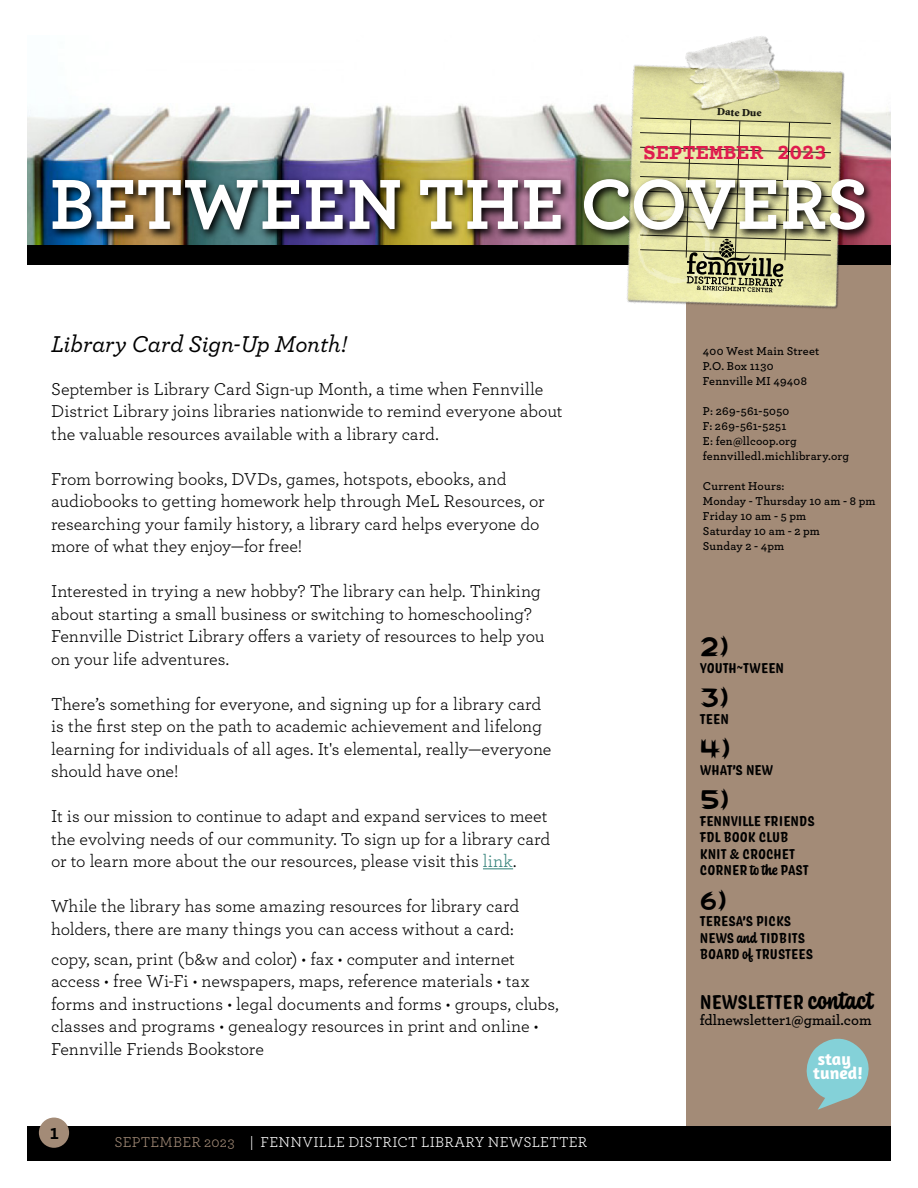
<style>
.page{position:relative;width:918px;height:1188px;background:#fff}
.page>*{position:absolute;margin:0;border:0;box-sizing:border-box;transform-origin:0 0}
.t1{font:700 74.25px "Archer Pro";letter-spacing:.005em;color:#fff}
.t2{font:27px "Abigail";color:#000}
.t3{font:italic 500 24px "Archer Pro";letter-spacing:-.005em;color:#000}
.t4{font:700 22.5px "Courier Prime";letter-spacing:-.015em;color:#df1c4e}
.t5{font:700 21px "Coniferous";color:#000}
.t6{font:700 21px "Archer Pro";color:#000}
.t7{font:18px/22.5px "Archer Pro";letter-spacing:-.005em;color:#000}
.t8{font:700 17.4px/13.6px "Amaranth";color:#fff}
.t9{font:700 15px/16.5px "Coniferous";color:#000}
.t10{font:15px "Archer Pro";letter-spacing:.015em;color:#fff}
.t11{font:600 15px "Archer Pro";color:#000}
.t12{font:600 12px/15px "Archer Pro";letter-spacing:.02em;color:#000}
.t13{font:900 10.8px "Minion Std";color:#000;scale:1.04 1}
.s1{color:#328078}
.s2{color:#a38b77}
.s3{color:#000}
.s4{font-size:25.5px}
</style>
<div class="page">
<div style="left:687px;top:27px;width:204px;height:1134px;background:#a38b77"></div>
<div style="left:27px;top:1126px;width:864px;height:35px;background:#000"></div>
<div style="left:39px;top:1118px;width:30px;height:30px;background:#a38b77;border-radius:50%"></div>
<div style="left:27px;top:0;width:864px;height:264px;background:#fff"></div>
<img style="left:27px;top:104px;width:864px;height:141px">
<div style="left:27px;top:245px;width:864px;height:20px;background:#000"></div>
<img style="left:605px;top:36px;width:271px;height:278px">
<img style="left:48px;top:175px;width:827px;height:66px">
<svg style="left:636px;top:118px;width:195px;height:181px"></svg>
<hr style="left:483px;top:868px;width:30px;height:1px;background:#328078">
<svg style="left:806px;top:1038px;width:63px;height:72px"></svg>
<p class="t13" style="left:717px;top:106px;width:44px;rotate:2deg">Date Due</p>
<p class="t4" style="left:643px;top:139px;width:186px">SEPTEMBER 2023</p>
<h1 class="t1" style="left:50px;top:146px;width:820px">BETWEEN THE COVERS</h1>
<h3 class="t3" style="left:51px;top:326px;width:297px">Library Card Sign-Up Month!</h3>
<p class="t7" style="left:51px;top:376px;width:513px">September is Library Card Sign-up Month, a time when Fennville<br>District Library joins libraries nationwide to remind everyone about the valuable resources available with a library card.</p>
<p class="t7" style="left:51px;top:466px;width:495px">From borrowing books, DVDs, games, hotspots, ebooks, and audiobooks to getting homework help through MeL Resources, or researching your family history, a library card helps everyone do more of what they enjoy—for free!</p>
<p class="t7" style="left:51px;top:579px;width:495px">Interested in trying a new hobby? The library can help. Thinking about starting a small business or switching to homeschooling?<br>Fennville District Library offers a variety of resources to help you on your life adventures.</p>
<p class="t7" style="left:51px;top:691px;width:502px">There’s something for everyone, and signing up for a library card is the first step on the path to academic achievement and lifelong learning for individuals of all ages. It's elemental, really—everyone should have one!</p>
<p class="t7" style="left:51px;top:804px;width:501px">It is our mission to continue to adapt and expand services to meet the evolving needs of our community. To sign up for a library card or to learn more about the our resources, please visit this <span class="s1">link</span>.</p>
<p class="t7" style="left:51px;top:894px;width:470px">While the library has some amazing resources for library card holders, there are many things you can access without a card:</p>
<p class="t7" style="left:51px;top:946px;width:509px">copy, scan, print (b&amp;w and color) • fax • computer and internet access • free Wi-Fi • newspapers, maps, reference materials • tax forms and instructions • legal documents and forms • groups, clubs, classes and programs • genealogy resources in print and online • Fennville Friends Bookstore</p>
<p class="t6" style="left:50px;top:1115px;width:11px">1</p>
<p class="t10" style="left:115px;top:1132px;width:474px"><span class="s2">SEPTEMBER 2023</span><span class="s3">2</span> | FENNVILLE DISTRICT LIBRARY NEWSLETTER</p>
<p class="t12" style="left:703px;top:342px;width:118px">400 West Main Street<br>P.O. Box 1130<br>Fennville MI 49408</p>
<p class="t12" style="left:703px;top:402px;width:148px">P: 269-561-5050<br>F: 269-561-5251<br>E: fen@llcoop.org fennvilledl.michlibrary.org</p>
<p class="t12" style="left:703px;top:477px;width:174px">Current Hours:<br>Monday - Thursday 10 am - 8 pm<br>Friday 10 am - 5 pm<br>Saturday 10 am - 2 pm<br>Sunday 2 - 4pm</p>
<h2 class="t2" style="left:700px;top:633px;width:30px">2)</h2>
<p class="t9" style="left:700px;top:659px;width:86px">YOUTH~TWEEN</p>
<h2 class="t2" style="left:700px;top:684px;width:30px">3)</h2>
<p class="t9" style="left:700px;top:710px;width:31px">TEEN</p>
<h2 class="t2" style="left:700px;top:735px;width:32px">4)</h2>
<p class="t9" style="left:700px;top:761px;width:75px">WHAT’S NEW</p>
<h2 class="t2" style="left:700px;top:786px;width:31px">5)</h2>
<p class="t9" style="left:700px;top:812px;width:117px">FENNVILLE FRIENDS<br>FDL BOOK CLUB<br>KNIT &amp; CROCHET<br>CORNER to the PAST</p>
<h2 class="t2" style="left:700px;top:886px;width:28px">6)</h2>
<p class="t9" style="left:700px;top:913px;width:115px">TERESA’S PICKS<br>NEWS and TIDBITS<br>BOARD of TRUSTEES</p>
<p class="t5" style="left:700px;top:987px;width:175px">NEWSLETTER <span class="s4">contact</span></p>
<p class="t11" style="left:700px;top:1009px;width:173px">fdlnewsletter1@gmail.com</p>
<p class="t8" style="left:813px;top:1052px;width:51px">stay tuned!</p>
</div>
